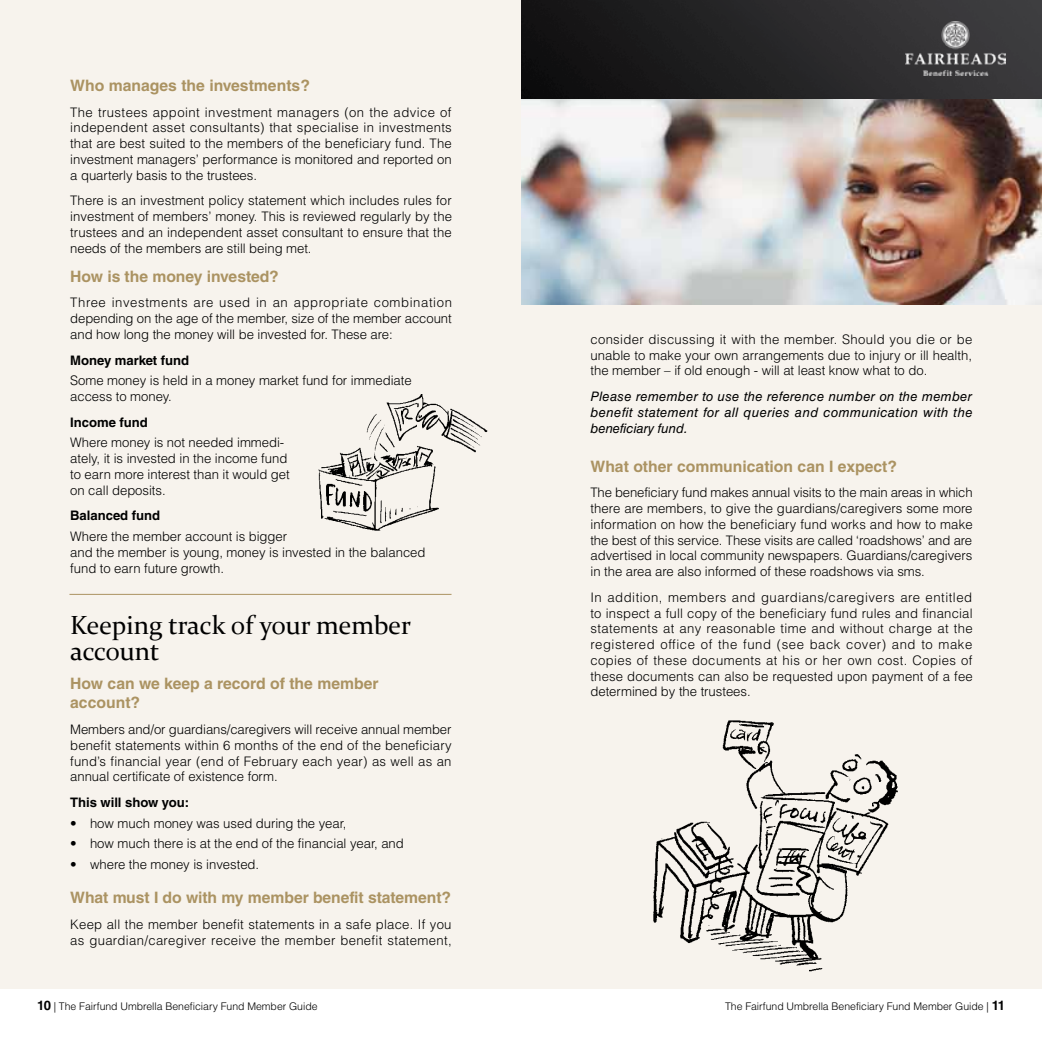
<style>
.page{position:relative;width:1042px;height:1042px;background:#fff}
.page>*{position:absolute;margin:0;border:0;box-sizing:border-box;transform-origin:0 0}
.t1{font:26.25px/26.2px "Constantia";letter-spacing:-.005em;color:#000}
.t2{font:700 15.75px/19.2px "Helvetica LT Std";color:#ab9362}
.t3{font:300 13.12px/15.8px "Helvetica LT Std";letter-spacing:-.005em;color:#000;text-align:justify}
.t4{font:italic 13.12px/15.8px "Helvetica LT Std";letter-spacing:.03em;color:#000;text-align:justify}
.t5{font:300 13.12px/15.8px "Helvetica LT Std";letter-spacing:.015em;color:#000}
.t6{font:700 13.12px "Helvetica LT Std";letter-spacing:-.005em;color:#000}
.t7{font:300 10.5px "Helvetica LT Std";letter-spacing:-.005em;color:#000}
.s1{font-weight:700;font-size:13.12px}
</style>
<div class="page">
<div style="left:0;top:0;width:521px;height:988px;background:#f7f3ed"></div>
<div style="left:521px;top:0;width:521px;height:988px;background:#f7f3ed"></div>
<img style="left:521px;top:0;width:521px;height:305px">
<img style="left:905px;top:21px;width:100px;height:55px">
<hr style="left:69px;top:594px;width:382px;height:1px;background:#ab9362">
<img style="left:318px;top:394px;width:170px;height:137px">
<img style="left:653px;top:720px;width:245px;height:252px">
<p class="t2" style="left:70px;top:76px;width:241px">Who manages the investments?</p>
<p class="t3" style="left:70px;top:104px;width:383px">The trustees appoint investment managers (on the advice of independent asset consultants) that specialise in investments that are best suited to the members of the beneficiary fund. The investment managers’ performance is monitored and reported on a quarterly basis to the trustees.</p>
<p class="t3" style="left:70px;top:193px;width:383px">There is an investment policy statement which includes rules for investment of members’ money. This is reviewed regularly by the trustees and an independent asset consultant to ensure that the needs of the members are still being met.</p>
<p class="t2" style="left:70px;top:266px;width:210px">How is the money invested?</p>
<p class="t3" style="left:70px;top:295px;width:383px">Three investments are used in an appropriate combination depending on the age of the member, size of the member account and how long the money will be invested for. These are:</p>
<p class="t6" style="left:70px;top:352px;width:120px">Money market fund</p>
<p class="t3" style="left:70px;top:373px;width:343px">Some money is held in a money market fund for immediate access to money.</p>
<p class="t6" style="left:70px;top:414px;width:79px">Income fund</p>
<p class="t3" style="left:70px;top:435px;width:221px;text-align:left">Where money is not needed immedi&shy;ately, it is invested in the income fund to earn more interest than it would get on call deposits.</p>
<p class="t6" style="left:70px;top:508px;width:91px">Balanced fund</p>
<p class="t3" style="left:70px;top:528px;width:357px;text-align:left">Where the member account is bigger<br>and the member is young, money is invested in the balanced fund to earn future growth.</p>
<h1 class="t1" style="left:70px;top:610px;width:342px">Keeping track of your member account</h1>
<p class="t2" style="left:70px;top:673px;width:310px">How can we keep a record of the member account?</p>
<p class="t3" style="left:70px;top:721px;width:383px">Members and/or guardians/caregivers will receive annual member benefit statements within 6 months of the end of the beneficiary fund’s financial year (end of February each year) as well as an annual certificate of existence form.</p>
<p class="t6" style="left:70px;top:794px;width:120px">This will show you:</p>
<p class="t3" style="left:70px;top:815px;width:278px">• how much money was used during the year,</p>
<p class="t3" style="left:70px;top:836px;width:335px">• how much there is at the end of the financial year, and</p>
<p class="t3" style="left:70px;top:856px;width:190px">• where the money is invested.</p>
<p class="t2" style="left:70px;top:888px;width:382px">What must I do with my member benefit statement?</p>
<p class="t5" style="left:70px;top:916px;width:383px">Keep all the member benefit statements in a safe place. If you as guardian/caregiver receive the member benefit statement,</p>
<p class="t3" style="left:590px;top:331px;width:383px">consider discussing it with the member. Should you die or be unable to make your own arrangements due to injury or ill health, the member – if old enough - will at least know what to do.</p>
<p class="t4" style="left:590px;top:388px;width:384px">Please remember to use the reference number on the member benefit statement for all queries and communication with the beneficiary fund.</p>
<p class="t2" style="left:590px;top:456px;width:308px">What other communication can I expect?</p>
<p class="t3" style="left:590px;top:485px;width:384px">The beneficiary fund makes annual visits to the main areas in which there are members, to give the guardians/caregivers some more information on how the beneficiary fund works and how to make the best of this service. These visits are called ‘roadshows’ and are advertised in local community newspapers. Guardians/caregivers in the area are also informed of these roadshows via sms.</p>
<p class="t3" style="left:590px;top:589px;width:384px">In addition, members and guardians/caregivers are entitled to inspect a full copy of the beneficiary fund rules and financial statements at any reasonable time and without charge at the registered office of the fund (see back cover) and to make copies of these documents at his or her own cost. Copies of these documents can also be requested upon payment of a fee determined by the trustees.</p>
<p class="t7" style="left:37px;top:1000px;width:282px"><span class="s1">10</span> | The Fairfund Umbrella Beneficiary Fund Member Guide</p>
<p class="t7" style="left:725px;top:1000px;width:281px">The Fairfund Umbrella Beneficiary Fund Member Guide | <span class="s1">11</span></p>
</div>
